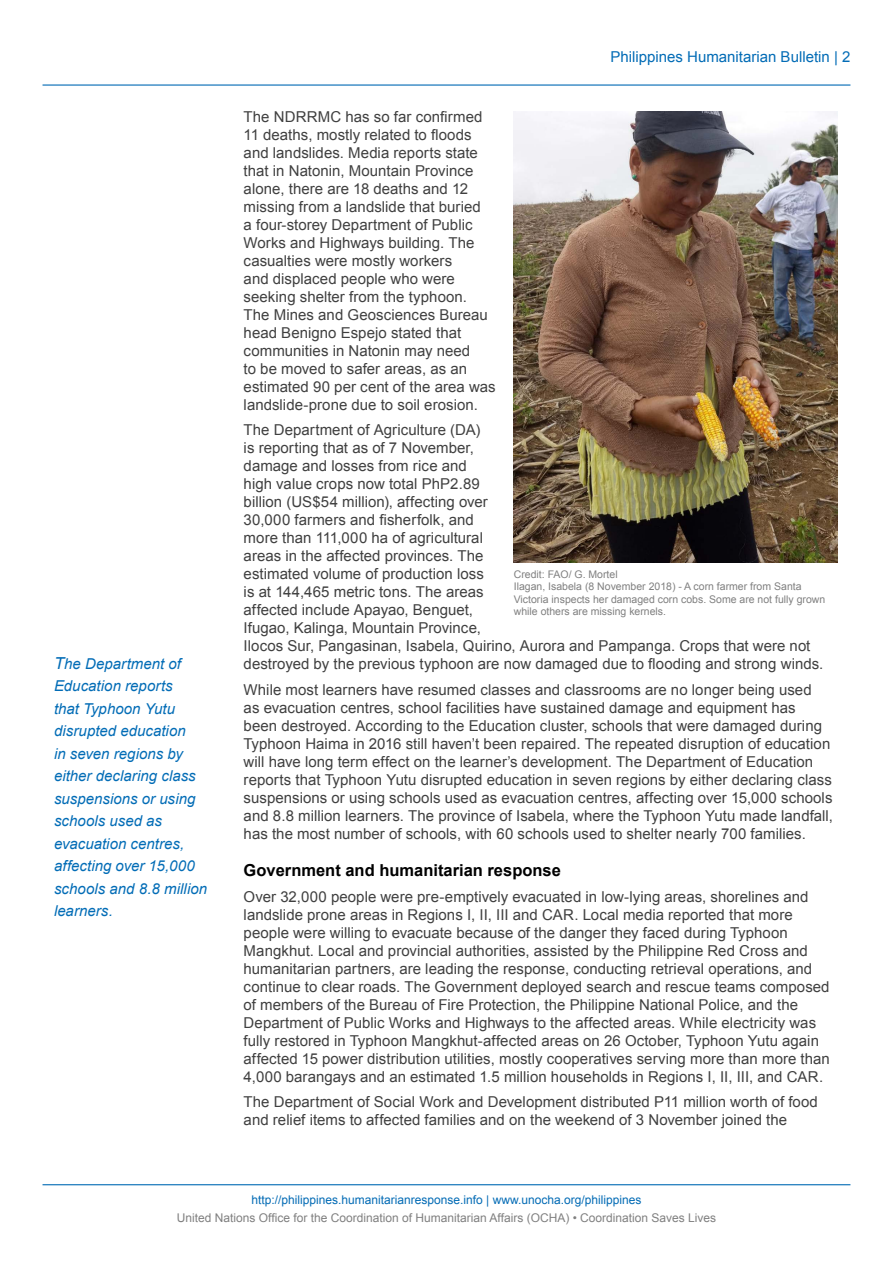
<style>
.page{position:relative;width:893px;height:1263px;background:#fff}
.page>*{position:absolute;margin:0;border:0;box-sizing:border-box;transform-origin:0 0}
.t1{font:700 16.5px "Arial";color:#000}
.t2{font:15px/18px "Arial";letter-spacing:.005em;color:#404040}
.t3{font:italic 15px/22.5px "Arial";color:#026cb6}
.t4{font:15px "Arial";color:#036cb6}
.t5{font:12px "Arial";color:#808080}
.t6{font:12px "Arial";color:#036bb5}
.t7{font:10.5px/12.6px "Arial";color:#808080}
.s1{font-size:16.5px}
</style>
<div class="page">
<hr style="left:43px;top:1184px;width:807px;height:1px;background:#036bb5">
<hr style="left:43px;top:84px;width:807px;height:2px;background:#036bb5">
<img style="left:514px;top:112px;width:323px;height:450px">
<p class="t3" style="left:54px;top:653px;width:155px"><span class="s1">T</span>he Department of<br>Education reports<br>that Typhoon Yutu disrupted education<br>in seven regions by either declaring class suspensions or using schools used as evacuation centres, affecting over 15,000 schools and 8.8 million learners.</p>
<p class="t4" style="left:611px;top:47px;width:241px">Philippines Humanitarian Bulletin | 2</p>
<p class="t2" style="left:244px;top:108px;width:253px">The NDRRMC has so far confirmed 11 deaths, mostly related to floods and landslides. Media reports state that in Natonin, Mountain Province alone, there are 18 deaths and 12 missing from a landslide that buried<br>a four-storey Department of Public Works and Highways building. The casualties were mostly workers<br>and displaced people who were seeking shelter from the typhoon.<br>The Mines and Geosciences Bureau head Benigno Espejo stated that communities in Natonin may need<br>to be moved to safer areas, as an estimated 90 per cent of the area was landslide-prone due to soil erosion.</p>
<p class="t2" style="left:244px;top:421px;width:581px">The Department of Agriculture (DA)<br>is reporting that as of 7 November,<br>damage and losses from rice and<br>high value crops now total PhP2.89<br>billion (US$54 million), affecting over<br>30,000 farmers and fisherfolk, and<br>more than 111,000 ha of agricultural<br>areas in the affected provinces. The<br>estimated volume of production loss<br>is at 144,465 metric tons. The areas<br>affected include Apayao, Benguet,<br>Ifugao, Kalinga, Mountain Province,<br>Ilocos Sur, Pangasinan, Isabela, Quirino, Aurora and Pampanga. Crops that were not destroyed by the previous typhoon are now damaged due to flooding and strong winds.</p>
<p class="t2" style="left:244px;top:681px;width:591px">While most learners have resumed classes and classrooms are no longer being used<br>as evacuation centres, school facilities have sustained damage and equipment has<br>been destroyed. According to the Education cluster, schools that were damaged during Typhoon Haima in 2016 still haven’t been repaired. The repeated disruption of education will have long term effect on the learner’s development. The Department of Education reports that Typhoon Yutu disrupted education in seven regions by either declaring class suspensions or using schools used as evacuation centres, affecting over 15,000 schools and 8.8 million learners. The province of Isabela, where the Typhoon Yutu made landfall, has the most number of schools, with 60 schools used to shelter nearly 700 families.</p>
<p class="t1" style="left:244px;top:859px;width:319px">Government and humanitarian response</p>
<p class="t2" style="left:244px;top:888px;width:588px">Over 32,000 people were pre-emptively evacuated in low-lying areas, shorelines and landslide prone areas in Regions I, II, III and CAR. Local media reported that more people were willing to evacuate because of the danger they faced during Typhoon Mangkhut. Local and provincial authorities, assisted by the Philippine Red Cross and humanitarian partners, are leading the response, conducting retrieval operations, and continue to clear roads. The Government deployed search and rescue teams composed of members of the Bureau of Fire Protection, the Philippine National Police, and the Department of Public Works and Highways to the affected areas. While electricity was fully restored in Typhoon Mangkhut-affected areas on 26 October, Typhoon Yutu again affected 15 power distribution utilities, mostly cooperatives serving more than more than 4,000 barangays and an estimated 1.5 million households in Regions I, II, III, and CAR.</p>
<p class="t2" style="left:244px;top:1093px;width:576px">The Department of Social Work and Development distributed P11 million worth of food and relief items to affected families and on the weekend of 3 November joined the</p>
<p class="t7" style="left:514px;top:568px;width:313px">Credit: FAO/ G. Mortel<br>Ilagan, Isabela (8 November 2018) - A corn farmer from Santa Victoria inspects her damaged corn cobs. Some are not fully grown while others are missing kernels.</p>
<p class="t6" style="left:251px;top:1191px;width:391px">http://philippines.humanitarianresponse.info | www.unocha.org/philippines</p>
<p class="t5" style="left:177px;top:1209px;width:541px">United Nations Office for the Coordination of Humanitarian Affairs (OCHA) • Coordination Saves Lives</p>
</div>
